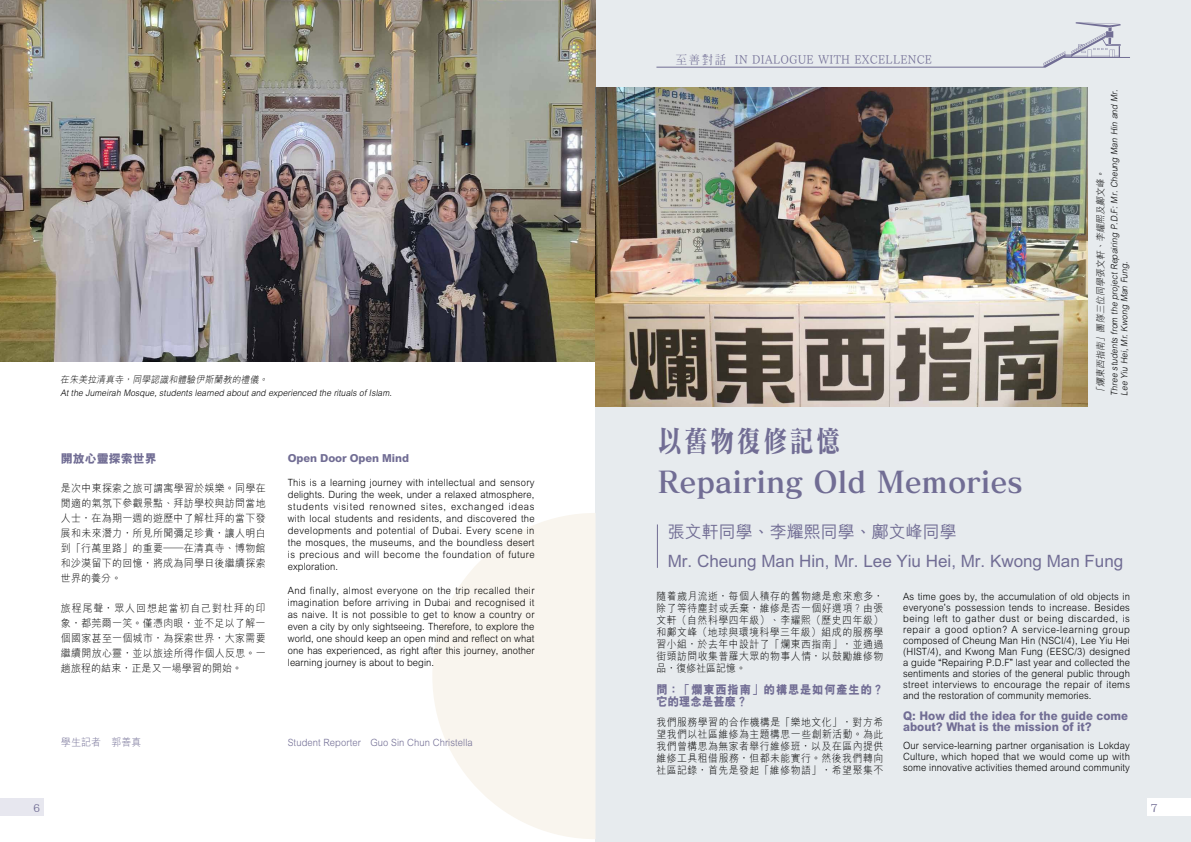
<style>
.page{position:relative;width:1191px;height:842px;background:#fff}
.page>*{position:absolute;margin:0;border:0;box-sizing:border-box;transform-origin:0 0}
.t1{font:30px/41px "Matisse Pro B";color:#716d94;scale:.8 1}
.t2{font:500 17px/29px "M Hei HK";color:#716d94}
.t3{font:800 12px/11px "M Hei HK";color:#716d94;scale:.94 1}
.t4{font:12px "Tsuku Min Pro L";letter-spacing:.02em;color:#716d94;scale:.94 1}
.t5{font:800 12px/12px "M Hei HK";letter-spacing:.07em;color:#716d94;scale:.94 1}
.t6{font:800 12px "M Hei HK";color:#716d94}
.t7{font:12px "XANO mincho U32";color:#716d94}
.t8{font:800 11px "M Hei HK";letter-spacing:-.01em;color:#716d94}
.t9{font:300 10.5px/12px "M Hei HK";letter-spacing:.03em;color:#000;text-align:justify;scale:.94 1}
.t10{font:300 10.5px/15px "M Hei HK";letter-spacing:.03em;color:#000;text-align:justify;scale:.95 1}
.t11{font:300 10.5px "M Hei HK";letter-spacing:.01em;color:#716d94;scale:.95 1}
.t12{font:300 10px/12px "M Hei HK";letter-spacing:.01em;color:#000;text-align:justify;scale:.94 1}
.t13{font:300 10px "M Hei HK";letter-spacing:.01em;color:#716d94;scale:.94 1}
.t14{font:italic 300 9.5px "M Hei HK";color:#000;scale:.94 1}
.t15{font:italic 300 9px/10px "M Hei HK";color:#000;scale:.94 1}
.s1{font-family:"Kochi Mincho"}
.s2{font-family:"Arial";font-weight:400}
</style>
<div class="page">
<div style="left:595px;top:0;width:596px;height:842px;background:#e7ebee"></div>
<div style="left:1148px;top:799px;width:43px;height:17px;background:#fff"></div>
<svg style="left:656px;top:22px;width:474px;height:46px"></svg>
<svg style="left:432px;top:513px;width:163px;height:326px;fill:#f9f5ee"></svg>
<div style="left:0;top:799px;width:43px;height:17px;background:#e7e7ef"></div>
<img style="left:0;top:0;width:595px;height:361px">
<img style="left:595px;top:88px;width:492px;height:318px">
<hr style="left:657px;top:524px;width:1px;height:44px;background:#716d94">
<p class="t14" style="left:60px;top:373px;width:224px">在朱美拉清真寺，同學認識和體驗伊斯蘭教的禮儀。</p>
<p class="t15" style="left:60px;top:387px;width:356px">Atthe Jumeirah Mosque,students learned aboutand experienced the rituals ofIslam.</p>
<p class="t6" style="left:61px;top:450px;width:97px">開放心靈探索世界</p>
<p class="t10" style="left:61px;top:480px;width:217px">是次中東探索之旅可謂寓學習於娛樂。同學在閒適的氣氛下參觀景點、拜訪學校與訪問當地人士，在為期一週的遊歷中了解杜拜的當下發展和未來潛力，所見所聞彌足珍貴，讓人明白到「行萬里路」的重要—在清真寺、博物館和沙漠留下的回憶，將成為同學日後繼續探索世界的養分。</p>
<p class="t10" style="left:61px;top:600px;width:217px">旅程尾聲，眾人回想起當初自己對杜拜的印象，都莞爾一笑。僅憑肉眼，並不足以了解一個國家甚至一個城市，為探索世界，大家需要繼續開放心靈，並以旅途所得作個人反思。一趟旅程的結束，正是又一場學習的開始。</p>
<p class="t8" style="left:288px;top:451px;width:123px">Open Door Open Mind</p>
<p class="t12" style="left:288px;top:476px;width:264px">This is a learning journey with intellectual and sensory delights. During the week, under a relaxed atmosphere, students visited renowned sites, exchanged ideas with local students and residents, and discovered the developments and potential of Dubai. Every scene in the mosques, the museums, and the boundless desert is precious and will become the foundation of future exploration.</p>
<p class="t12" style="left:288px;top:584px;width:264px">And finally, almost everyone on the trip recalled their imagination before arriving in Dubai and recognised it as naive. It is not possible to get to know a country or even a city by only sightseeing. Therefore, to explore the world, one should keep an open mind and reflect on what one has experienced, as right after this journey, another learning journey is about to begin.</p>
<p class="t11" style="left:61px;top:735px;width:86px">學生記者 郭善真</p>
<p class="t13" style="left:288px;top:735px;width:198px">Student Reporter Guo Sin Chun Christella</p>
<p class="t7" style="left:34px;top:801px;width:8px">6</p>
<p class="t4" style="left:675px;top:49px;width:274px"><span class="s1">至善對話</span> IN DIALOGUE WITH EXCELLENCE</p>
<p class="t15" style="left:1108px;top:396px;width:329px;rotate:-90deg">Three students from the project Repairing P.D.F: Mr. Cheung Man Hin and Mr.<br>Lee Yiu Hei,Mr.Kwong Man Fung.</p>
<p class="t14" style="left:1093px;top:396px;width:244px;rotate:-90deg">「爛東西指南」團隊三位同學張文軒、李耀熙及鄺文峰。</p>
<h1 class="t1" style="left:658px;top:420px;width:457px">以舊物復修記憶<br>Repairing Old Memories</h1>
<h2 class="t2" style="left:668px;top:516px;width:457px">張文軒同學、李耀熙同學、鄺文峰同學<br>Mr. Cheung Man Hin, Mr. Lee Yiu Hei, Mr. Kwong Man Fung</h2>
<p class="t9" style="left:656px;top:590px;width:243px">隨着歲月流逝，每個人積存的舊物總是愈來愈多，除了等待塵封或丟棄，維修是否一個好選項？由張文軒（自然科學四年級）、李耀熙（歷史四年級）和鄺文峰（地球與環境科學三年級）組成的服務學習小組，於去年中設計了「爛東西指南」，並通過街頭訪問收集普羅大眾的物事人情，以鼓勵維修物品，復修社區記憶。</p>
<p class="t5" style="left:656px;top:684px;width:243px">問：「爛東西指南」的構思是如何產生的？它的理念是甚麼？</p>
<p class="t9" style="left:656px;top:715px;width:243px">我們服務學習的合作機構是「樂地文化」，對方希望我們以社區維修為主題構思一些創新活動。為此我們曾構思為無家者舉行維修班，以及在區內提供維修工具租借服務，但都未能實行。然後我們轉向社區記錄，首先是發起「維修物語」，希望聚集不</p>
<p class="t12" style="left:903px;top:590px;width:243px;line-height:11px">As time goes by, the accumulation of old objects in everyone<span class="s2">’</span>s possession tends to increase. Besides being left to gather dust or being discarded, is repair a good option? A service-learning group composed of Cheung Man Hin (NSCI/4), Lee Yiu Hei (HIST/4), and Kwong Man Fung (EESC/3) designed a guide <span class="s2">“</span>Repairing P.D.F<span class="s2">”</span> last year and collected the sentiments and stories of the general public through street interviews to encourage the repair of items and the restoration of community memories.</p>
<p class="t3" style="left:903px;top:710px;width:241px">Q: How did the idea for the guide come about? What is the mission of it?</p>
<p class="t12" style="left:903px;top:739px;width:243px;line-height:11px">Our service-learning partner organisation is Lokday Culture, which hoped that we would come up with some innovative activities themed around community</p>
<p class="t7" style="left:1150px;top:801px;width:8px">7</p>
</div>
